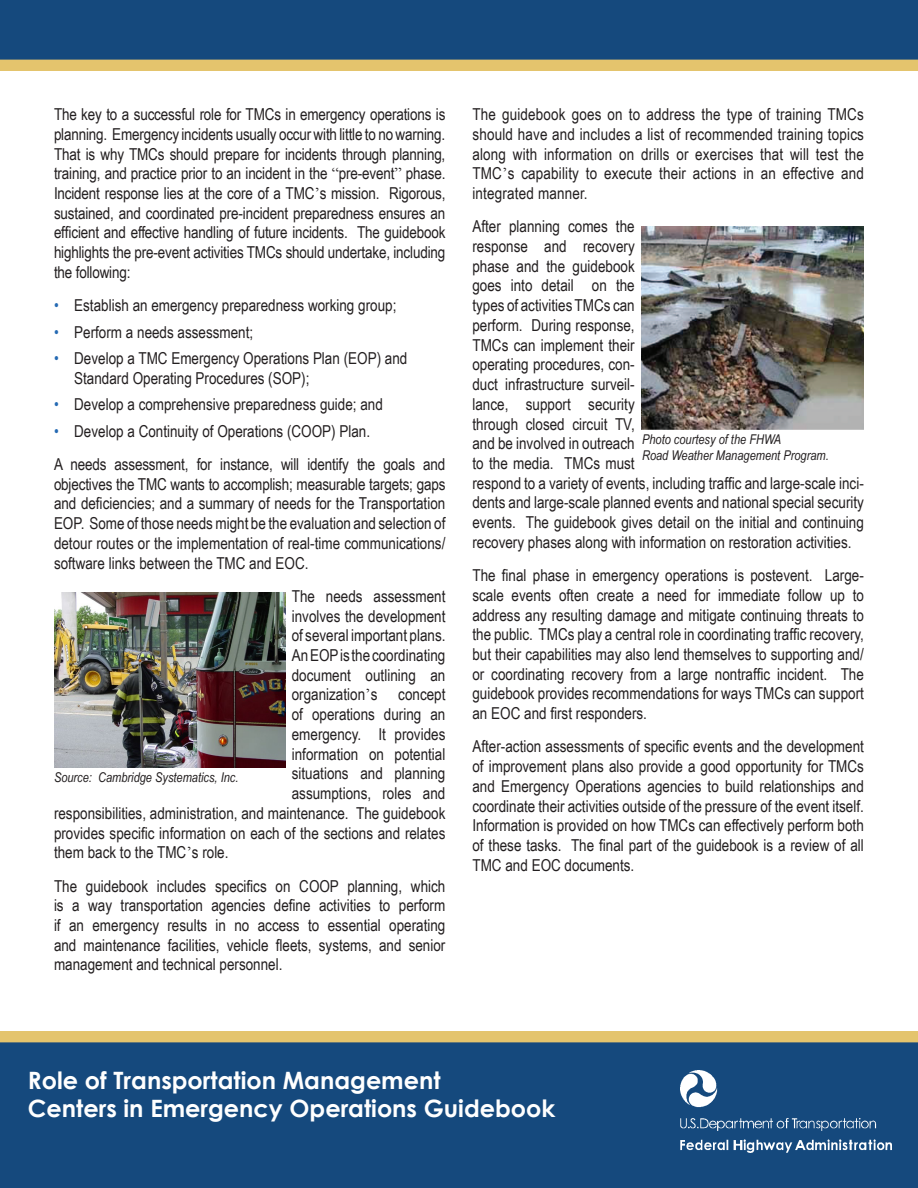
<style>
.page{position:relative;width:918px;height:1188px;background:#fff}
.page>*{position:absolute;margin:0;border:0;box-sizing:border-box;transform-origin:0 0}
.t1{font:700 23.85px/28.7px "Century Gothic";color:#fff}
.body_text{font:16.5px/19.8px "Arial Narrow";color:#231f20;text-align:justify}
.bullet{font:16.5px/19.8px "Arial Narrow";color:#231f20}
.bullet_last{font:16.5px "Arial Narrow";color:#231f20}
.t2{font:italic 13.5px/16.2px "Arial Narrow";color:#231f20}
.s1{font-family:"Times New Roman"}
.s2{color:#256ab3}
</style>
<div class="page">
<img style="left:0;top:0;width:918px;height:70px">
<img style="left:0;top:1031px;width:918px;height:157px">
<img style="left:681px;top:1070px;width:210px;height:83px">
<img style="left:54px;top:592px;width:231px;height:175px">
<img style="left:642px;top:226px;width:222px;height:203px">
<p class="body_text" style="left:54px;top:104px;width:393px">The key to a successful role for TMCs in emergency operations is planning. Emergency incidents usually occur with little to no warning.<br>That is why TMCs should prepare for incidents through planning, training, and practice prior to an incident in the <span class="s1">“</span>pre-event<span class="s1">”</span> phase.<br>Incident response lies at the core of a TMC<span class="s1">’</span>s mission. Rigorous, sustained, and coordinated pre-incident preparedness ensures an efficient and effective handling of future incidents. The guidebook highlights the pre-event activities TMCs should undertake, including the following:</p>
<p class="bullet" style="left:54px;top:295px;width:344px"><span class="s2">•</span> Establish an emergency preparedness working group;</p>
<p class="bullet" style="left:54px;top:321px;width:201px"><span class="s2">•</span> Perform a needs assessment;</p>
<p class="bullet" style="left:74px;top:348px;width:335px;text-indent:-20px"><span class="s2">•</span> Develop a TMC Emergency Operations Plan (EOP) and<br>Standard Operating Procedures (SOP);</p>
<p class="bullet" style="left:54px;top:394px;width:330px"><span class="s2">•</span> Develop a comprehensive preparedness guide; and</p>
<p class="bullet_last" style="left:54px;top:419px;width:318px"><span class="s2">•</span> Develop a Continuity of Operations (COOP) Plan.</p>
<p class="body_text" style="left:54px;top:454px;width:393px">A needs assessment, for instance, will identify the goals and objectives the TMC wants to accomplish; measurable targets; gaps and deficiencies; and a summary of needs for the Transportation EOP. Some of those needs might be the evaluation and selection of detour routes or the implementation of real-time communications/ software links between the TMC and EOC.</p>
<p class="body_text" style="left:292px;top:586px;width:155px">The needs assessment involves the development of several important plans.<br>An EOP is the coordinating document outlining an organization<span class="s1">’</span>s</p>
<p class="body_text" style="left:398px;top:684px;width:49px">concept</p>
<p class="body_text" style="left:292px;top:704px;width:155px">of operations during an</p>
<p class="body_text" style="left:292px;top:724px;width:155px">emergency. It provides</p>
<p class="body_text" style="left:292px;top:743px;width:155px">information on potential</p>
<p class="body_text" style="left:292px;top:763px;width:155px">situations and planning</p>
<p class="body_text" style="left:292px;top:783px;width:155px">assumptions, roles and</p>
<p class="body_text" style="left:54px;top:803px;width:393px">responsibilities, administration, and maintenance. The guidebook</p>
<p class="body_text" style="left:54px;top:822px;width:393px">provides specific information on each of the sections and relates</p>
<p class="body_text" style="left:54px;top:842px;width:176px">them back to the TMC<span class="s1">’</span>s role.</p>
<p class="body_text" style="left:54px;top:875px;width:393px">The guidebook includes specifics on COOP planning, which is a way transportation agencies define activities to perform if an emergency results in no access to essential operating and maintenance facilities, vehicle fleets, systems, and senior management and technical personnel.</p>
<p class="t2" style="left:54px;top:769px;width:186px">Source: Cambridge Systematics, Inc.</p>
<p class="body_text" style="left:472px;top:104px;width:393px">The guidebook goes on to address the type of training TMCs should have and includes a list of recommended training topics along with information on drills or exercises that will test the TMC<span class="s1">’</span>s capability to execute their actions in an effective and integrated manner.</p>
<p class="body_text" style="left:472px;top:216px;width:393px;text-align:left">After planning comes the<br>response and recovery<br>phase and the guidebook<br>goes into detail on the<br>types of activities TMCs can<br>perform. During response,<br>TMCs can implement their<br>operating procedures, con-<br>duct infrastructure surveil-<br>lance, support security<br>through closed circuit TV,<br>and be involved in outreach<br>to the media. TMCs must<br>respond to a variety of events, including traffic and large-scale inci&shy;dents and large-scale planned events and national special security events. The guidebook gives detail on the initial and continuing recovery phases along with information on restoration activities.</p>
<p class="body_text" style="left:472px;top:565px;width:393px">The final phase in emergency operations is postevent. Large&shy;scale events often create a need for immediate follow up to address any resulting damage and mitigate continuing threats to the public. TMCs play a central role in coordinating traffic recovery, but their capabilities may also lend themselves to supporting and/ or coordinating recovery from a large nontraffic incident. The guidebook provides recommendations for ways TMCs can support an EOC and first responders.</p>
<p class="body_text" style="left:472px;top:736px;width:393px">After-action assessments of specific events and the development of improvement plans also provide a good opportunity for TMCs and Emergency Operations agencies to build relationships and coordinate their activities outside of the pressure of the event itself.<br>Information is provided on how TMCs can effectively perform both of these tasks. The final part of the guidebook is a review of all TMC and EOC documents.</p>
<p class="t2" style="left:642px;top:431px;width:188px">Photo courtesy of the FHWA<br>Road Weather Management Program.</p>
<p class="t1" style="left:28px;top:1065px;width:529px">Role of Transportation Management<br>Centers in Emergency Operations Guidebook</p>
</div>
